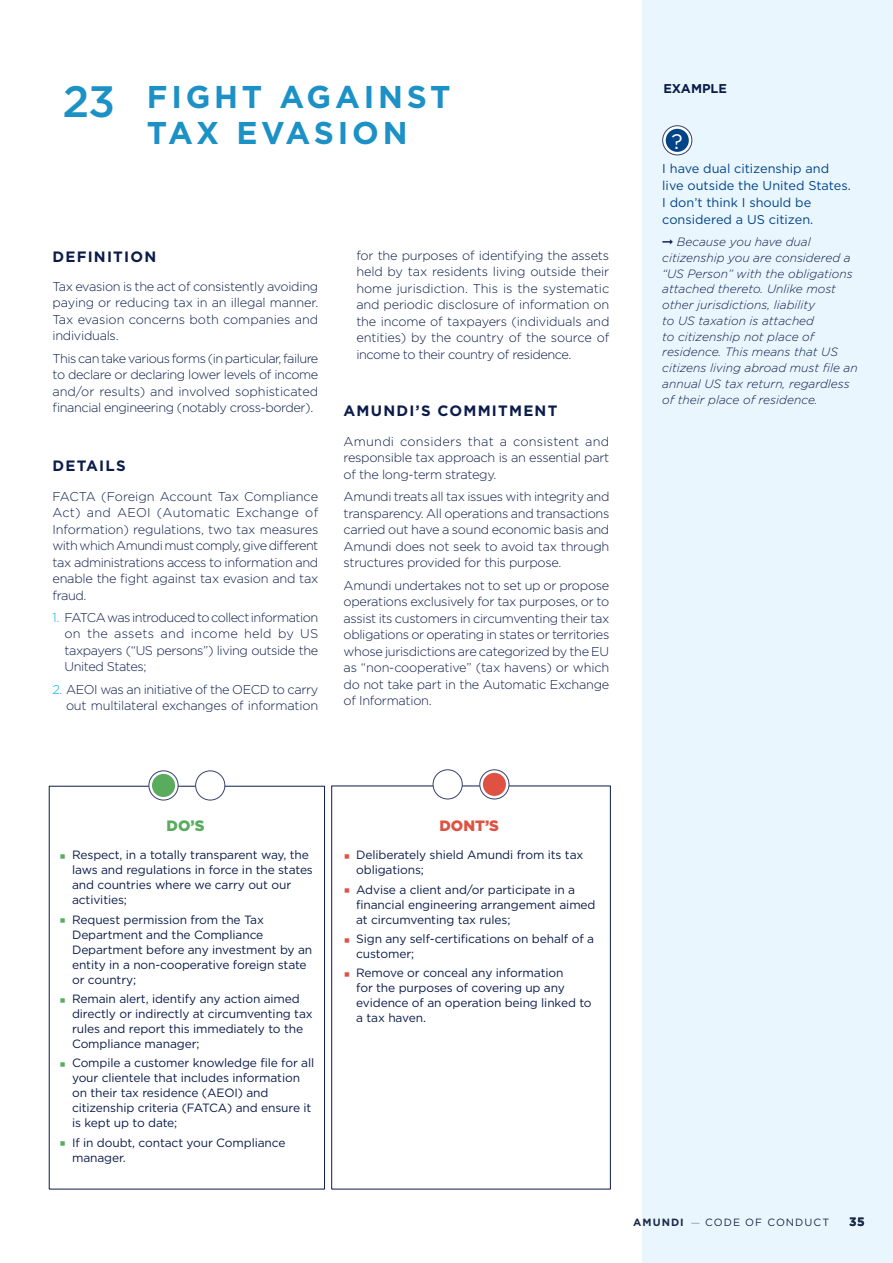
<style>
.page{position:relative;width:893px;height:1263px;background:#fff}
.page>*{position:absolute;margin:0;border:0;box-sizing:border-box;transform-origin:0 0}
.t1{font:500 43.8px "Gotham";color:#1c91c6}
.t2{font:700 31.5px/36px "Gotham";letter-spacing:.12em;color:#1c91c6}
.t3{font:21px "Gotham";color:#fff}
.t4{font:700 15px "Gotham";letter-spacing:.08em;color:#0c1c49}
.t5{font:900 15px "Gotham";color:#59ab5e}
.t6{font:900 15px "Gotham";letter-spacing:-.01em;color:#df5243}
.t7{font:900 15px "Gotham";color:#de5242}
.t8{font:300 12.75px/16.5px "Gotham";letter-spacing:-.02em;color:#0c1c49;text-align:justify}
.t9{font:300 12.75px/16.5px "Gotham";letter-spacing:-.02em;color:#0c1c49;text-align:justify;scale:.94 1}
.t10{font:12.75px/17.2px "Gotham";color:#048}
.t11{font:300 12.75px/22.5px "Gotham";letter-spacing:.03em;color:#0c1c49;scale:.94 1}
.t12{font:300 12.75px "Gotham";letter-spacing:.015em;color:#0c1c49;scale:.94 1}
.t13{font:300 12.75px "Gotham";letter-spacing:.08em;color:#0c1c49;scale:.94 1}
.t14{font:700 12.75px "Gotham";color:#0c1c49}
.t15{font:12px/15px "Gotham";letter-spacing:-.01em;color:#0c1c49}
.t16{font:italic 300 12px/15.8px "Gotham";color:#0c1c49}
.t17{font:700 12px "Gotham";color:#1b2a4a}
.t18{font:10.5px "Gotham";letter-spacing:.1em;color:#1b2a4a}
.s1{color:#00b6ed}
.s2{font-weight:700}
.s3{font-weight:100;font-size:16.5px}
</style>
<div class="page">
<div style="left:331px;top:785px;width:280px;height:404px;border:1px solid #0c1c49"></div>
<div style="left:643px;top:0;width:250px;height:1263px;background:#eaf6fe"></div>
<div style="left:49px;top:786px;width:276px;height:403px;border:1px solid #0c1c49"></div>
<svg style="left:663px;top:126px;width:29px;height:29px"></svg>
<div style="left:662px;top:125px;width:30px;height:30px;border:1px solid #37416e;border-radius:50%"></div>
<div style="left:666px;top:129px;width:23px;height:23px;background:#048;border-radius:50%"></div>
<svg style="left:149px;top:771px;width:29px;height:29px"></svg>
<div style="left:149px;top:770px;width:29px;height:30px;border:1px solid #37416e;border-radius:50%"></div>
<svg style="left:196px;top:771px;width:29px;height:29px"></svg>
<div style="left:195px;top:770px;width:30px;height:30px;border:1px solid #37416e;border-radius:50%"></div>
<div style="left:152px;top:774px;width:23px;height:23px;background:#59ab5e;border-radius:50%"></div>
<div style="left:199px;top:774px;width:23px;height:23px;background:#fff;border-radius:50%"></div>
<svg style="left:433px;top:770px;width:29px;height:29px"></svg>
<div style="left:433px;top:769px;width:30px;height:30px;border:1px solid #37416e;border-radius:50%"></div>
<svg style="left:480px;top:770px;width:29px;height:29px"></svg>
<div style="left:479px;top:769px;width:30px;height:30px;border:1px solid #37416e;border-radius:50%"></div>
<div style="left:436px;top:773px;width:23px;height:23px;background:#fff;border-radius:50%"></div>
<div style="left:483px;top:773px;width:23px;height:23px;background:#df5243;border-radius:50%"></div>
<h1 class="t1" style="left:63px;top:77px;width:54px">23</h1>
<h2 class="t2" style="left:147px;top:78px;width:305px">FIGHT AGAINST<br>TAX EVASION</h2>
<p class="t4" style="left:53px;top:246px;width:105px">DEFINITION</p>
<p class="t8" style="left:53px;top:278px;width:267px">Tax evasion is the act of consistently avoiding paying or reducing tax in an illegal manner.<br>Tax evasion concerns both companies and individuals.</p>
<p class="t8" style="left:53px;top:350px;width:267px">This can take various forms (in particular, failure to declare or declaring lower levels of income and/or results) and involved sophisticated financial engineering (notably cross-border).</p>
<p class="t9" style="left:158px;top:278px;width:92px">a of consiste</p>
<p class="t9" style="left:269px;top:278px;width:16px">av</p>
<p class="t9" style="left:52px;top:294px;width:284px">to pay or educing tax in an illegal manner. Tax</p>
<p class="t13" style="left:52px;top:312px;width:251px">evasion concerns both companies</p>
<p class="t9" style="left:98px;top:327px;width:21px">als.</p>
<p class="t9" style="left:57px;top:399px;width:5px">i</p>
<p class="t9" style="left:142px;top:399px;width:179px">ering (notably cross-border).</p>
<p class="t4" style="left:53px;top:456px;width:75px">DETAILS</p>
<p class="t8" style="left:53px;top:487px;width:267px">FACTA (Foreign Account Tax Compliance Act) and AEOI (Automatic Exchange of Information) regulations, two tax measures with which Amundi must comply, give different tax administrations access to information and enable the fight against tax evasion and tax fraud.</p>
<p class="t8" style="left:65px;top:609px;width:255px;text-indent:-12px"><span class="s1">1.</span> FATCA was introduced to collect information on the assets and income held by US taxpayers (“US persons”) living outside the United States;</p>
<p class="t8" style="left:53px;top:681px;width:267px;text-align:right"><span class="s1">2.</span> AEOI was an initiative of the OECD to carry out multilateral exchanges of information</p>
<p class="t9" style="left:284px;top:538px;width:6px">f</p>
<p class="t9" style="left:125px;top:571px;width:5px">i</p>
<p class="t9" style="left:255px;top:609px;width:9px">n</p>
<p class="t9" style="left:92px;top:680px;width:5px">I</p>
<p class="t8" style="left:356px;top:247px;width:255px">for the purposes of identifying the assets held by tax residents living outside their home jurisdiction. This is the systematic and periodic disclosure of information on the income of taxpayers (individuals and entities) by the country of the source of income to their country of residence.</p>
<p class="t9" style="left:356px;top:280px;width:271px;text-indent:26px">e jurisdiction. This the systematic nd periodic disclosure of information on the income of taxpayers (individuals and entities) by th country of the source of incom to their country of residence.</p>
<p class="t4" style="left:344px;top:401px;width:215px">AMUNDI’S COMMITMENT</p>
<p class="t8" style="left:344px;top:433px;width:267px">Amundi considers that a consistent and responsible tax approach is an essential part of the long-term strategy.</p>
<p class="t8" style="left:344px;top:488px;width:267px">Amundi treats all tax issues with integrity and transparency. All operations and transactions carried out have a sound economic basis and Amundi does not seek to avoid tax through structures provided for this purpose.</p>
<p class="t8" style="left:344px;top:576px;width:267px">Amundi undertakes not to set up or propose operations exclusively for tax purposes, or to assist its customers in circumventing their tax obligations or operating in states or territories whose jurisdictions are categorized by the EU as “non-cooperative” (tax havens) or which do not take part in the Automatic Exchange of Information.</p>
<p class="t11" style="left:397px;top:463px;width:227px;text-indent:9px">-term strategy.<br>treats all tax issues with integrity</p>
<p class="t9" style="left:344px;top:505px;width:284px">and transparency. All operations and transactions carried ut have a s und economic basis and Amundi does not seek o avoid tax th ough structures pr vided for thi purpose.</p>
<p class="t9" style="left:454px;top:577px;width:8px">s</p>
<p class="t9" style="left:396px;top:610px;width:9px">c</p>
<p class="t9" style="left:475px;top:610px;width:9px">c</p>
<p class="t9" style="left:527px;top:643px;width:8px">s</p>
<p class="t9" style="left:359px;top:659px;width:268px">“non-cooperative” (tax havens) or whic do</p>
<p class="t12" style="left:344px;top:677px;width:284px">n t take part in the Automatic Exchange of</p>
<p class="t9" style="left:344px;top:692px;width:76px">Information.</p>
<p class="t14" style="left:663px;top:81px;width:65px">EXAMPLE</p>
<h3 class="t3" style="left:671px;top:130px;width:13px">?</h3>
<p class="t10" style="left:662px;top:159px;width:190px">I have dual citizenship and live outside the United States.<br>I don’t think I should be considered a US citizen.</p>
<p class="t16" style="left:662px;top:234px;width:197px">➞ Because you have dual citizenship you are considered a “US Person” with the obligations attached thereto. Unlike most other jurisdictions, liability<br>to US taxation is attached<br>to citizenship not place of residence. This means that US citizens living abroad must file an annual US tax return, regardless of their place of residence.</p>
<p class="t5" style="left:167px;top:815px;width:39px">DO’S</p>
<p class="t7" style="left:439px;top:815px;width:61px">DONT’S</p>
<p class="t6" style="left:422px;top:818px;width:91px">I MUST NOT</p>
<p class="t15" style="left:356px;top:847px;width:229px">Deliberately shield Amundi from its tax obligations;</p>
<p class="t15" style="left:356px;top:882px;width:241px">Advise a client and/or participate in a financial engineering arrangement aimed at circumventing tax rules;</p>
<p class="t15" style="left:356px;top:931px;width:239px">Sign any self-certifications on behalf of a customer;</p>
<p class="t15" style="left:356px;top:965px;width:237px">Remove or conceal any information<br>for the purposes of covering up any evidence of an operation being linked to a tax haven.</p>
<p class="t5" style="left:161px;top:818px;width:54px">I MU T</p>
<p class="t15" style="left:72px;top:847px;width:242px">Respect, in a totally transparent way, the laws and regulations in force in the states and countries where we carry out our activities;</p>
<p class="t15" style="left:72px;top:912px;width:242px">Request permission from the Tax<br>Department and the Compliance<br>Department before any investment by an entity in a non-cooperative foreign state or country;</p>
<p class="t15" style="left:72px;top:991px;width:242px">Remain alert, identify any action aimed directly or indirectly at circumventing tax rules and report this immediately to the Compliance manager;</p>
<p class="t15" style="left:72px;top:1055px;width:244px">Compile a customer knowledge file for all your clientele that includes information on their tax residence (AEOI) and citizenship criteria (FATCA) and ensure it is kept up to date;</p>
<p class="t15" style="left:72px;top:1134px;width:215px">If in doubt, contact your Compliance manager.</p>
<p class="t18" style="left:633px;top:1216px;width:197px"><span class="s2">AMUNDI</span> <span class="s3">-</span>CODE OF CONDUCT</p>
<p class="t17" style="left:849px;top:1214px;width:17px">35</p>
</div>
